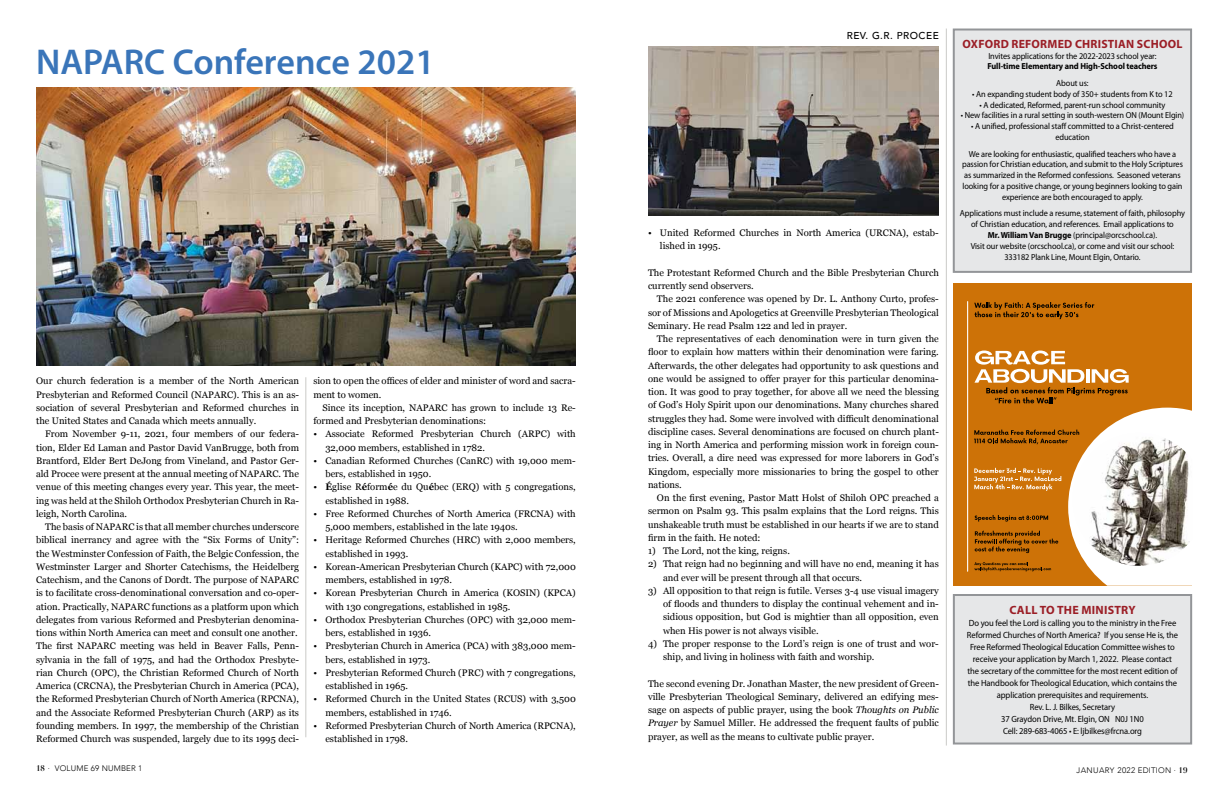
<style>
.page{position:relative;width:1224px;height:792px;background:#fff}
.page>*{position:absolute;margin:0;border:0;box-sizing:border-box;transform-origin:0 0}
.t1{font:600 36px "Myriad Pro";color:#3a75b9}
.t2{font:700 12px "Myriad Pro";letter-spacing:.025em;color:#9b1e26}
.t3{font:500 10px "Avenir";letter-spacing:.05em;color:#000}
.t4{font:9.5px/13.3px "Georgia";color:#000}
.t5{font:9px/12px "Myriad Pro";letter-spacing:-.01em;color:#000;text-align:center;scale:.95 1}
.t6{font:8.8px/11px "Myriad Pro";letter-spacing:-.01em;color:#000;text-align:center;scale:.95 1}
.t7{font:700 8.8px "Myriad Pro";letter-spacing:-.01em;color:#000;scale:.95 1}
.t8{font:300 8px "Avenir";letter-spacing:.045em;color:#000}
.t9{font:300 8px "Avenir";letter-spacing:.02em;color:#000}
.s1{font-weight:700}
.s2{font-style:italic}
.s3{font-family:"Didot";font-weight:700}
</style>
<div class="page">
<hr style="left:306px;top:377px;width:1px;height:360px;background:#94948e">
<img style="left:36px;top:87px;width:540px;height:278px">
<div style="left:953px;top:283px;width:239px;height:303px;background:#cd7207"></div>
<hr style="left:967px;top:302px;width:1px;height:269px;background:#fff">
<svg style="left:974px;top:302px;width:120px;height:17px"></svg>
<svg style="left:974px;top:351px;width:218px;height:235px"></svg>
<img style="left:648px;top:47px;width:291px;height:169px">
<div style="left:953px;top:594px;width:239px;height:151px;background:#e6e7e8;border:2px solid #939598"></div>
<div style="left:953px;top:29px;width:239px;height:244px;background:#e6e7e8;border:2px solid #939598"></div>
<hr style="left:946px;top:29px;width:1px;height:717px;background:#94948e">
<h1 class="t1" style="left:36px;top:39px;width:400px">NAPARC Conference 2021</h1>
<p class="t4" style="left:36px;top:374px;width:264px;text-align:justify">Our church federation is a member of the North American Presbyterian and Reformed Council (NAPARC). This is an as&shy;sociation of several Presbyterian and Reformed churches in the United States and Canada which meets annually.</p>
<p class="t4" style="left:36px;top:427px;width:264px;text-align:justify;text-indent:9px">From November 9-11, 2021, four members of our federa&shy;tion, Elder Ed Laman and Pastor David VanBrugge, both from Brantford, Elder Bert DeJong from Vineland, and Pastor Ger&shy;ald Procee were present at the annual meeting of NAPARC. The venue of this meeting changes every year. This year, the meet&shy;ing was held at the Shiloh Orthodox Presbyterian Church in Ra&shy;leigh, North Carolina.</p>
<p class="t4" style="left:36px;top:520px;width:264px;text-indent:9px">The basis of NAPARC is that all member churches underscore biblical inerrancy and agree with the “Six Forms of Unity”: the Westminster Confession of Faith, the Belgic Confession, the Westminster Larger and Shorter Catechisms, the Heidelberg Catechism, and the Canons of Dordt. The purpose of NAPARC is to facilitate cross-denominational conversation and co-oper&shy;ation. Practically, NAPARC functions as a platform upon which delegates from various Reformed and Presbyterian denomina&shy;tions within North America can meet and consult one another.<br>The first NAPARC meeting was held in Beaver Falls, Penn&shy;sylvania in the fall of 1975, and had the Orthodox Presbyte&shy;rian Church (OPC), the Christian Reformed Church of North America (CRCNA), the Presbyterian Church in America (PCA), the Reformed Presbyterian Church of North America (RPCNA), and the Associate Reformed Presbyterian Church (ARP) as its founding members. In 1997, the membership of the Christian Reformed Church was suspended, largely due to its 1995 deci-</p>
<p class="t4" style="left:313px;top:374px;width:264px">sion to open the offices of elder and minister of word and sacra&shy;ment to women.</p>
<p class="t4" style="left:313px;top:401px;width:264px;text-indent:9px">Since its inception, NAPARC has grown to include 13 Re&shy;formed and Presbyterian denominations:</p>
<p class="t4" style="left:325px;top:427px;width:252px;text-indent:-12px">• Associate Reformed Presbyterian Church (ARPC) with<br>32,000 members, established in 1782.</p>
<p class="t4" style="left:325px;top:454px;width:252px;text-indent:-12px">• Canadian Reformed Churches (CanRC) with 19,000 mem&shy;bers, established in 1950.</p>
<p class="t4" style="left:325px;top:480px;width:252px;text-indent:-12px">• <span class="s1">É</span>glise R<span class="s1">é</span>form<span class="s1">é</span>e du Qu<span class="s1">é</span>bec (ERQ) with 5 congregations, established in 1988.</p>
<p class="t4" style="left:325px;top:507px;width:252px;text-indent:-12px">• Free Reformed Churches of North America (FRCNA) with<br>5,000 members, established in the late 1940s.</p>
<p class="t4" style="left:325px;top:533px;width:252px;text-indent:-12px">• Heritage Reformed Churches (HRC) with 2,000 members, established in 1993.</p>
<p class="t4" style="left:325px;top:560px;width:252px;text-indent:-12px">• Korean-American Presbyterian Church (KAPC) with 72,000 members, established in 1978.</p>
<p class="t4" style="left:325px;top:586px;width:252px;text-indent:-12px">• Korean Presbyterian Church in America (KOSIN) (KPCA) with 130 congregations, established in 1985.</p>
<p class="t4" style="left:325px;top:613px;width:252px;text-indent:-12px">• Orthodox Presbyterian Churches (OPC) with 32,000 mem&shy;bers, established in 1936.</p>
<p class="t4" style="left:325px;top:639px;width:252px;text-indent:-12px">• Presbyterian Church in America (PCA) with 383,000 mem&shy;bers, established in 1973.</p>
<p class="t4" style="left:325px;top:666px;width:252px;text-indent:-12px">• Presbyterian Reformed Church (PRC) with 7 congregations, established in 1965.</p>
<p class="t4" style="left:325px;top:692px;width:252px;text-indent:-12px">• Reformed Church in the United States (RCUS) with 3,500 members, established in 1746.</p>
<p class="t4" style="left:325px;top:719px;width:252px;text-indent:-12px">• Reformed Presbyterian Church of North America (RPCNA), established in 1798.</p>
<p class="t3" style="left:847px;top:26px;width:94px">REV. G.R. PROCEE</p>
<p class="t4" style="left:660px;top:226px;width:280px;text-indent:-12px">• United Reformed Churches in North America (URCNA), estab&shy;lished in 1995.</p>
<p class="t4" style="left:648px;top:266px;width:292px">The Protestant Reformed Church and the Bible Presbyterian Church currently send observers.</p>
<p class="t4" style="left:648px;top:292px;width:292px;text-align:justify;text-indent:9px">The 2021 conference was opened by Dr. L. Anthony Curto, profes&shy;sor of Missions and Apologetics at Greenville Presbyterian Theological Seminary. He read Psalm 122 and led in prayer.</p>
<p class="t4" style="left:648px;top:332px;width:292px;text-align:justify;text-indent:9px">The representatives of each denomination were in turn given the floor to explain how matters within their denomination were faring.<br>Afterwards, the other delegates had opportunity to ask questions and one would be assigned to offer prayer for this particular denomina&shy;tion. It was good to pray together, for above all we need the blessing of God’s Holy Spirit upon our denominations. Many churches shared struggles they had. Some were involved with difficult denominational discipline cases. Several denominations are focused on church plant&shy;ing in North America and performing mission work in foreign coun&shy;tries. Overall, a dire need was expressed for more laborers in God’s Kingdom, especially more missionaries to bring the gospel to other nations.</p>
<p class="t4" style="left:648px;top:491px;width:292px;text-align:justify;text-indent:9px">On the first evening, Pastor Matt Holst of Shiloh OPC preached a sermon on Psalm 93. This psalm explains that the Lord reigns. This unshakeable truth must be established in our hearts if we are to stand firm in the faith. He noted:</p>
<p class="t4" style="left:648px;top:544px;width:143px">1) The Lord, not the king, reigns.</p>
<p class="t4" style="left:663px;top:557px;width:277px;text-indent:-15px">2) That reign had no beginning and will have no end, meaning it has and ever will be present through all that occurs.</p>
<p class="t4" style="left:663px;top:584px;width:277px;text-align:justify;text-indent:-15px">3) All opposition to that reign is futile. Verses 3-4 use visual imagery of floods and thunders to display the continual vehement and in&shy;sidious opposition, but God is mightier than all opposition, even when His power is not always visible.</p>
<p class="t4" style="left:663px;top:637px;width:277px;text-indent:-15px">4) The proper response to the Lord’s reign is one of trust and wor&shy;ship, and living in holiness with faith and worship.</p>
<p class="t4" style="left:648px;top:676px;width:292px;text-align:justify">The second evening Dr. Jonathan Master, the new president of Green&shy;ville Presbyterian Theological Seminary, delivered an edifying mes&shy;sage on aspects of public prayer, using the book <span class="s2">Thoughts on Public Prayer</span> by Samuel Miller. He addressed the frequent faults of public prayer, as well as the means to cultivate public prayer.</p>
<p class="t2" style="left:963px;top:36px;width:25px">oxford</p>
<p class="t2" style="left:1011px;top:36px;width:9px">reformed</p>
<p class="t2" style="left:1075px;top:36px;width:8px">christian</p>
<p class="t2" style="left:1137px;top:36px;width:9px">school</p>
<p class="t6" style="left:988px;top:50px;width:179px">Invites applications for the 2022-2023 school year:</p>
<p class="t7" style="left:987px;top:61px;width:181px">Full-time Elementary and High-School teachers</p>
<p class="t6" style="left:1056px;top:77px;width:36px">About us:</p>
<p class="t6" style="left:972px;top:88px;width:212px">• An expanding student body of 350+ students from K to 12</p>
<p class="t6" style="left:980px;top:99px;width:197px">• A dedicated, Reformed, parent-run school community</p>
<p class="t6" style="left:961px;top:110px;width:237px">• New facilities in a rural setting in south-western ON (Mount Elgin)</p>
<p class="t6" style="left:971px;top:121px;width:215px">• A unified, professional staff committed to a Christ-centered education</p>
<p class="t6" style="left:962px;top:148px;width:234px">We are looking for enthusiastic, qualified teachers who have a passion for Christian education, and submit to the Holy Scriptures as summarized in the Reformed confessions. Seasoned veterans looking for a positive change, or young beginners looking to gain experience are both encouraged to apply.</p>
<p class="t6" style="left:960px;top:208px;width:239px">Applications must include a resume, statement of faith, philosophy of Christian education, and references. Email applications to<br><span class="s1">Mr. William Van Brugge</span> (principal@orcschool.ca).<br>Visit our website (orcschool.ca), or come and visit our school:<br>333182 Plank Line, Mount Elgin, Ontario.</p>
<p class="t2" style="left:1009px;top:602px;width:16px">Call</p>
<p class="t2" style="left:1040px;top:602px;width:26px">to the</p>
<p class="t2" style="left:1081px;top:602px;width:18px">Ministr</p>
<p class="t2" style="left:1128px;top:602px;width:9px">y</p>
<p class="t5" style="left:967px;top:617px;width:224px">Do you feel the Lord is calling you to the ministry in the Free Reformed Churches of North America? If you sense He is, the Free Reformed Theological Education Committee wishes to receive your application by March 1, 2022. Please contact the secretary of the committee for the most recent edition of the Handbook for Theological Education, which contains the application prerequisites and requirements.<br>Rev. L. J. Bilkes, Secretary<br>37 Graydon Drive, Mt. Elgin, ON N0J 1N0<br>Cell: 289-683-4065 • E: ljbilkes@frcna.org</p>
<p class="t9" style="left:36px;top:763px;width:108px"><span class="s3">18</span> · VOLUME 69 NUMBER 1</p>
<p class="t8" style="left:1076px;top:765px;width:113px">JANUARY 2022 EDITION · <span class="s3">19</span></p>
</div>
